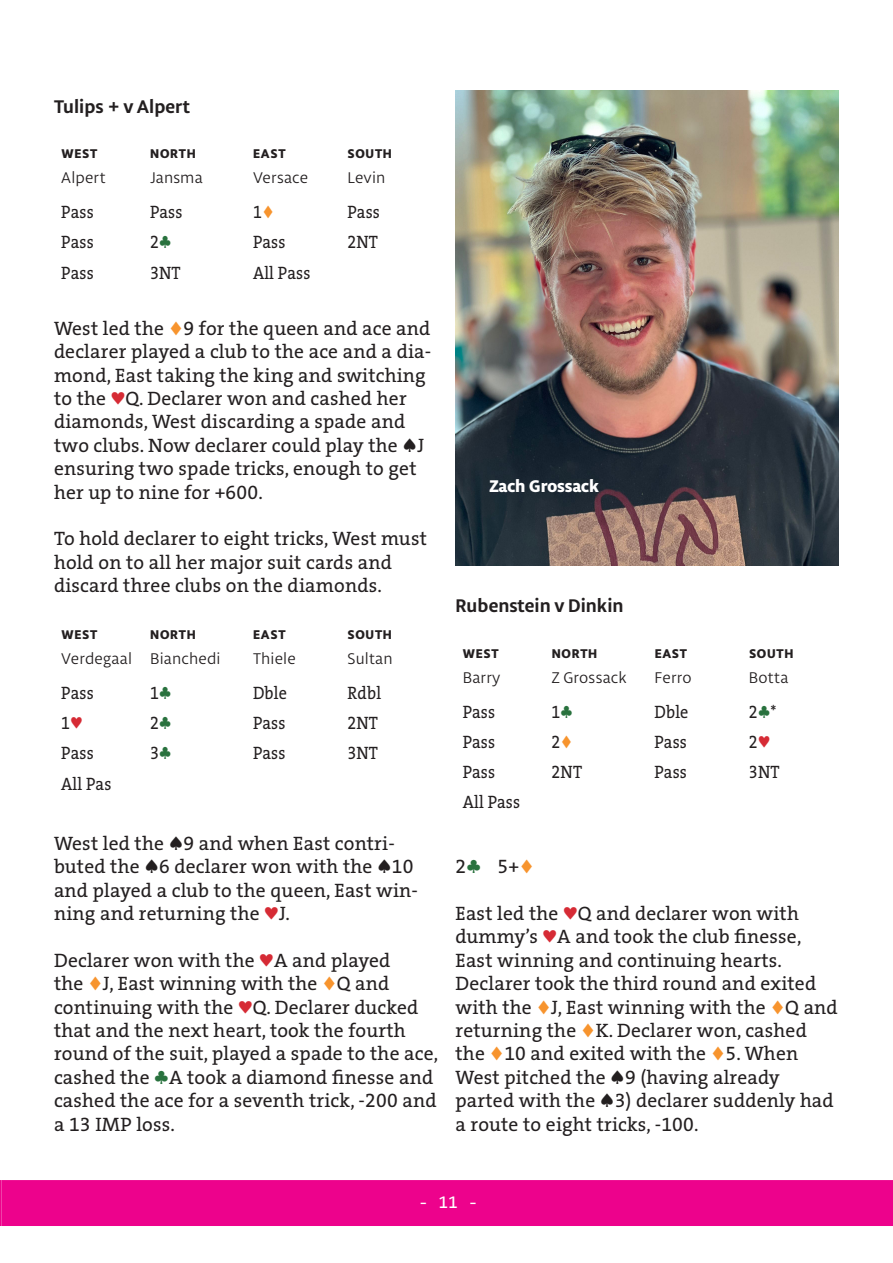
<style>
.page{position:relative;width:893px;height:1263px;background:#fff}
.page>*{position:absolute;margin:0;border:0;box-sizing:border-box;transform-origin:0 0}
.BRØD{font:19.5px/23.4px "The Serif HP5 Plain";letter-spacing:.01em;color:#231f20}
.FORDELING_RUBRIK{font:700 19.5px "Libertad";color:#231f20}
.VNØS_RESULTAT{font:18px "The Serif HP5 Plain";letter-spacing:.01em;color:#231f20;scale:.9 1}
.t1{font:800 18px "Libertad";color:#fff}
.t2{font:18px "Consolas";color:#fff}
.VNØS_NAVN{font:16.5px "Libertad";letter-spacing:.01em;color:#231f20}
.t3{font:800 13.5px "Libertad";letter-spacing:.055em;color:#231f20}
.s1{color:#f7942e}
.s2{color:#29723e}
.s3{color:#d62b35}
</style>
<div class="page">
<div style="left:0;top:1180px;width:893px;height:46px;background:#ed028c"></div>
<img style="left:455px;top:91px;width:384px;height:475px">
<p class="FORDELING_RUBRIK" style="left:54px;top:93px;width:138px">Tulips + v Alpert</p>
<p class="t3" style="left:61px;top:144px;width:37px">WEST</p>
<p class="t3" style="left:150px;top:144px;width:47px">NORTH</p>
<p class="t3" style="left:253px;top:144px;width:34px">EAST</p>
<p class="t3" style="left:348px;top:144px;width:46px">SOUTH</p>
<p class="VNØS_NAVN" style="left:61px;top:168px;width:46px">Alpert</p>
<p class="VNØS_NAVN" style="left:150px;top:168px;width:54px">Jansma</p>
<p class="VNØS_NAVN" style="left:253px;top:168px;width:57px">Versace</p>
<p class="VNØS_NAVN" style="left:347px;top:168px;width:40px">Levin</p>
<p class="VNØS_RESULTAT" style="left:61px;top:201px;width:38px">Pass</p>
<p class="VNØS_RESULTAT" style="left:150px;top:201px;width:38px">Pass</p>
<p class="VNØS_RESULTAT" style="left:253px;top:201px;width:25px">1<span class="s1">♦</span></p>
<p class="VNØS_RESULTAT" style="left:347px;top:201px;width:38px">Pass</p>
<p class="VNØS_RESULTAT" style="left:61px;top:231px;width:38px">Pass</p>
<p class="VNØS_RESULTAT" style="left:150px;top:231px;width:25px">2<span class="s2">♣</span></p>
<p class="VNØS_RESULTAT" style="left:253px;top:231px;width:38px">Pass</p>
<p class="VNØS_RESULTAT" style="left:347px;top:231px;width:35px">2NT</p>
<p class="VNØS_RESULTAT" style="left:61px;top:261px;width:38px">Pass</p>
<p class="VNØS_RESULTAT" style="left:150px;top:261px;width:35px">3NT</p>
<p class="VNØS_RESULTAT" style="left:253px;top:261px;width:65px">All Pass</p>
<p class="BRØD" style="left:54px;top:317px;width:379px">West led the <span class="s1">♦</span>9 for the queen and ace and declarer played a club to the ace and a dia&shy;mond, East taking the king and switching to the <span class="s3">♥</span>Q. Declarer won and cashed her diamonds, West discarding a spade and two clubs. Now declarer could play the ♠J ensuring two spade tricks, enough to get her up to nine for +600.</p>
<p class="BRØD" style="left:54px;top:527px;width:374px">To hold declarer to eight tricks, West must hold on to all her major suit cards and discard three clubs on the diamonds.</p>
<p class="t3" style="left:61px;top:625px;width:37px">WEST</p>
<p class="t3" style="left:150px;top:625px;width:47px">NORTH</p>
<p class="t3" style="left:253px;top:625px;width:34px">EAST</p>
<p class="t3" style="left:348px;top:625px;width:46px">SOUTH</p>
<p class="VNØS_NAVN" style="left:61px;top:649px;width:72px">Verdegaal</p>
<p class="VNØS_NAVN" style="left:150px;top:649px;width:72px">Bianchedi</p>
<p class="VNØS_NAVN" style="left:253px;top:649px;width:44px">Thiele</p>
<p class="VNØS_NAVN" style="left:347px;top:649px;width:47px">Sultan</p>
<p class="VNØS_RESULTAT" style="left:61px;top:681px;width:38px">Pass</p>
<p class="VNØS_RESULTAT" style="left:150px;top:681px;width:25px">1<span class="s2">♣</span></p>
<p class="VNØS_RESULTAT" style="left:253px;top:681px;width:39px">Dble</p>
<p class="VNØS_RESULTAT" style="left:347px;top:681px;width:39px">Rdbl</p>
<p class="VNØS_RESULTAT" style="left:61px;top:711px;width:25px">1<span class="s3">♥</span></p>
<p class="VNØS_RESULTAT" style="left:150px;top:711px;width:25px">2<span class="s2">♣</span></p>
<p class="VNØS_RESULTAT" style="left:253px;top:711px;width:38px">Pass</p>
<p class="VNØS_RESULTAT" style="left:347px;top:711px;width:35px">2NT</p>
<p class="VNØS_RESULTAT" style="left:61px;top:742px;width:38px">Pass</p>
<p class="VNØS_RESULTAT" style="left:150px;top:742px;width:25px">3<span class="s2">♣</span></p>
<p class="VNØS_RESULTAT" style="left:253px;top:742px;width:38px">Pass</p>
<p class="VNØS_RESULTAT" style="left:347px;top:742px;width:35px">3NT</p>
<p class="VNØS_RESULTAT" style="left:61px;top:772px;width:57px">All Pas</p>
<p class="BRØD" style="left:54px;top:831px;width:366px">West led the ♠9 and when East contri&shy;buted the ♠6 declarer won with the ♠10 and played a club to the queen, East win&shy;ning and returning the <span class="s3">♥</span>J.</p>
<p class="BRØD" style="left:54px;top:948px;width:386px">Declarer won with the <span class="s3">♥</span>A and played<br>the <span class="s1">♦</span>J, East winning with the <span class="s1">♦</span>Q and continuing with the <span class="s3">♥</span>Q. Declarer ducked that and the next heart, took the fourth round of the suit, played a spade to the ace, cashed the <span class="s2">♣</span>A took a diamond finesse and cashed the ace for a seventh trick, -200 and a 13 IMP loss.</p>
<p class="t1" style="left:489px;top:473px;width:111px">Zach Grossack</p>
<p class="FORDELING_RUBRIK" style="left:455px;top:593px;width:170px">Rubenstein v Dinkin</p>
<p class="t3" style="left:463px;top:644px;width:37px">WEST</p>
<p class="t3" style="left:552px;top:644px;width:47px">NORTH</p>
<p class="t3" style="left:655px;top:644px;width:34px">EAST</p>
<p class="t3" style="left:749px;top:644px;width:46px">SOUTH</p>
<p class="VNØS_NAVN" style="left:463px;top:668px;width:39px">Barry</p>
<p class="VNØS_NAVN" style="left:552px;top:668px;width:77px">Z Grossack</p>
<p class="VNØS_NAVN" style="left:654px;top:668px;width:39px">Ferro</p>
<p class="VNØS_NAVN" style="left:749px;top:668px;width:41px">Botta</p>
<p class="VNØS_RESULTAT" style="left:463px;top:700px;width:38px">Pass</p>
<p class="VNØS_RESULTAT" style="left:552px;top:700px;width:25px">1<span class="s2">♣</span></p>
<p class="VNØS_RESULTAT" style="left:654px;top:700px;width:39px">Dble</p>
<p class="VNØS_RESULTAT" style="left:749px;top:700px;width:32px">2<span class="s2">♣</span>*</p>
<p class="VNØS_RESULTAT" style="left:463px;top:730px;width:38px">Pass</p>
<p class="VNØS_RESULTAT" style="left:552px;top:730px;width:25px">2<span class="s1">♦</span></p>
<p class="VNØS_RESULTAT" style="left:654px;top:730px;width:38px">Pass</p>
<p class="VNØS_RESULTAT" style="left:749px;top:730px;width:25px">2<span class="s3">♥</span></p>
<p class="VNØS_RESULTAT" style="left:463px;top:760px;width:38px">Pass</p>
<p class="VNØS_RESULTAT" style="left:552px;top:760px;width:35px">2NT</p>
<p class="VNØS_RESULTAT" style="left:654px;top:760px;width:38px">Pass</p>
<p class="VNØS_RESULTAT" style="left:749px;top:760px;width:35px">3NT</p>
<p class="VNØS_RESULTAT" style="left:463px;top:790px;width:65px">All Pass</p>
<p class="BRØD" style="left:455px;top:855px;width:80px">2<span class="s2">♣</span> 5+<span class="s1">♦</span></p>
<p class="BRØD" style="left:455px;top:902px;width:384px">East led the <span class="s3">♥</span>Q and declarer won with dummy’s <span class="s3">♥</span>A and took the club finesse, East winning and continuing hearts.<br>Declarer took the third round and exited with the <span class="s1">♦</span>J, East winning with the <span class="s1">♦</span>Q and returning the <span class="s1">♦</span>K. Declarer won, cashed the <span class="s1">♦</span>10 and exited with the <span class="s1">♦</span>5. When West pitched the ♠9 (having already parted with the ♠3) declarer suddenly had a route to eight tricks, -100.</p>
<p class="t2" style="left:419px;top:1189px;width:61px">- 11 -</p>
</div>
